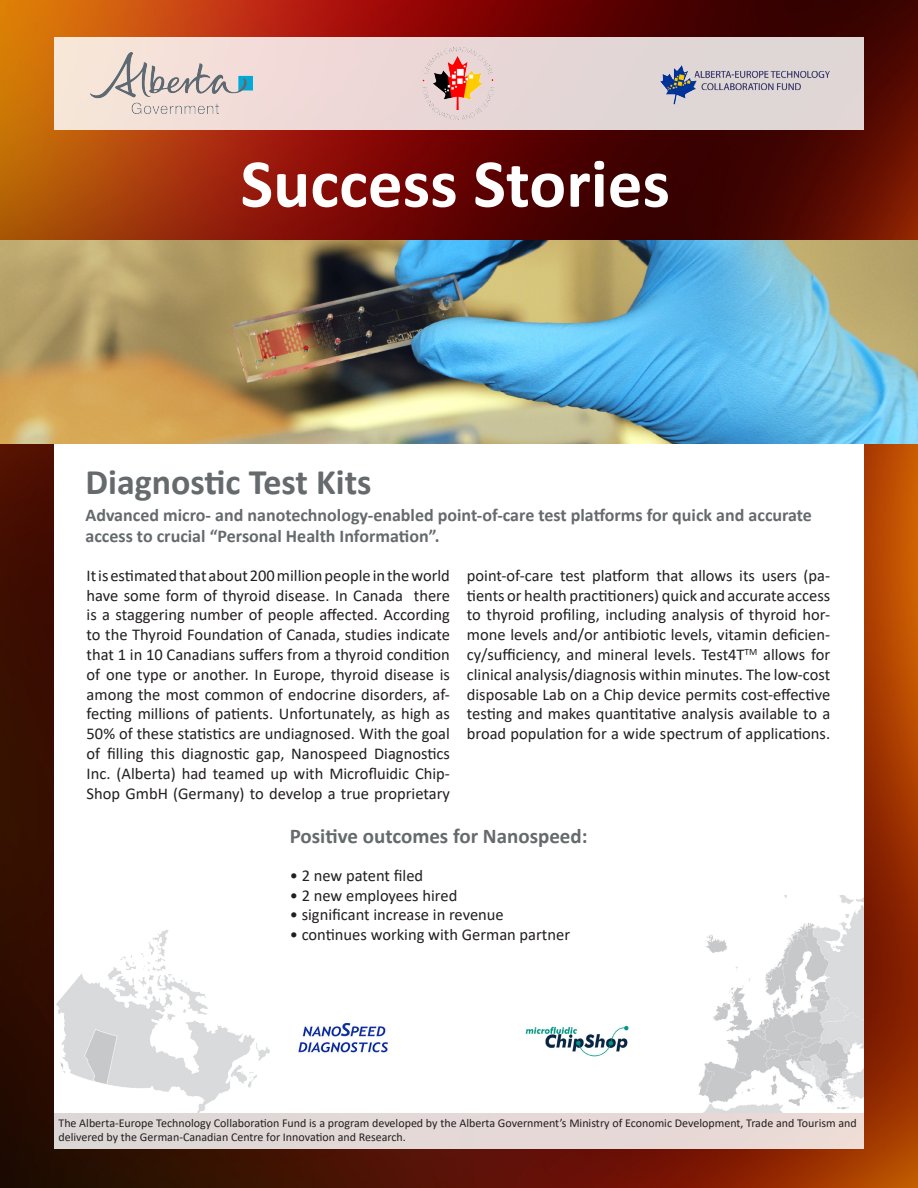
<style>
.page{position:relative;width:918px;height:1188px;background:#fff}
.page>*{position:absolute;margin:0;border:0;box-sizing:border-box;transform-origin:0 0}
.t1{font:700 69px "Calibri";color:#fff}
.t2{font:700 36px "Calibri";color:#656a6c}
.t3{font:700 21px "Calibri";color:#656a6c}
.t4{font:700 18px/21.6px "Calibri";color:#656a6c}
.t5{font:16.5px/19.8px "Calibri";color:#231f20;text-align:justify}
.t6{font:12px/14.4px "Calibri";color:#231f20}
</style>
<div class="page">
<img style="left:0;top:0;width:918px;height:1188px">
<div style="left:54px;top:38px;width:810px;height:92px;background:linear-gradient(to right,#f7e0d8,#dbd2d5)"></div>
<div style="left:54px;top:443px;width:810px;height:670px;background:#fff"></div>
<img style="left:417px;top:42px;width:82px;height:82px">
<img style="left:91px;top:53px;width:162px;height:61px">
<img style="left:698px;top:895px;width:166px;height:218px">
<img style="left:56px;top:930px;width:214px;height:183px">
<img style="left:660px;top:57px;width:170px;height:53px">
<div style="left:54px;top:1113px;width:810px;height:35px;background:#e4d8d6"></div>
<img style="left:0;top:241px;width:918px;height:202px">
<img style="left:298px;top:1023px;width:90px;height:30px">
<img style="left:525px;top:1025px;width:104px;height:32px">
<h1 class="t1" style="left:241px;top:135px;width:431px">Success Stories</h1>
<h2 class="t2" style="left:86px;top:456px;width:288px">Diagnostic Test Kits</h2>
<p class="t4" style="left:86px;top:503px;width:728px">Advanced micro- and nanotechnology-enabled point-of-care test platforms for quick and accurate access to crucial “Personal Health Information”.</p>
<p class="t5" style="left:467px;top:565px;width:365px">point-of-care test platform that allows its users (pa&shy;tients or health practitioners) quick and accurate access to thyroid profiling, including analysis of thyroid hor&shy;mone levels and/or antibiotic levels, vitamin deficien&shy;cy/sufficiency, and mineral levels. Test4T<sup>TM</sup> allows for clinical analysis/diagnosis within minutes. The low-cost disposable Lab on a Chip device permits cost-effective testing and makes quantitative analysis available to a broad population for a wide spectrum of applications.</p>
<p class="t5" style="left:87px;top:565px;width:365px">It is estimated that about 200 million people in the world have some form of thyroid disease. In Canada there is a staggering number of people affected. According to the Thyroid Foundation of Canada, studies indicate that 1 in 10 Canadians suffers from a thyroid condition of one type or another. In Europe, thyroid disease is among the most common of endocrine disorders, af&shy;fecting millions of patients. Unfortunately, as high as 50% of these statistics are undiagnosed. With the goal of filling this diagnostic gap, Nanospeed Diagnostics Inc. (Alberta) had teamed up with Microfluidic Chip-Shop GmbH (Germany) to develop a true proprietary</p>
<p class="t3" style="left:290px;top:821px;width:299px">Positive outcomes for Nanospeed:</p>
<p class="t5" style="left:290px;top:865px;width:135px">• 2 new patent filed</p>
<p class="t5" style="left:290px;top:885px;width:169px">• 2 new employees hired</p>
<p class="t5" style="left:290px;top:905px;width:216px">• significant increase in revenue</p>
<p class="t5" style="left:290px;top:924px;width:282px">• continues working with German partner</p>
<p class="t6" style="left:58px;top:1115px;width:800px">The Alberta-Europe Technology Collaboration Fund is a program developed by the Alberta Government’s Ministry of Economic Development, Trade and Tourism and delivered by the German-Canadian Centre for Innovation and Research.</p>
</div>
